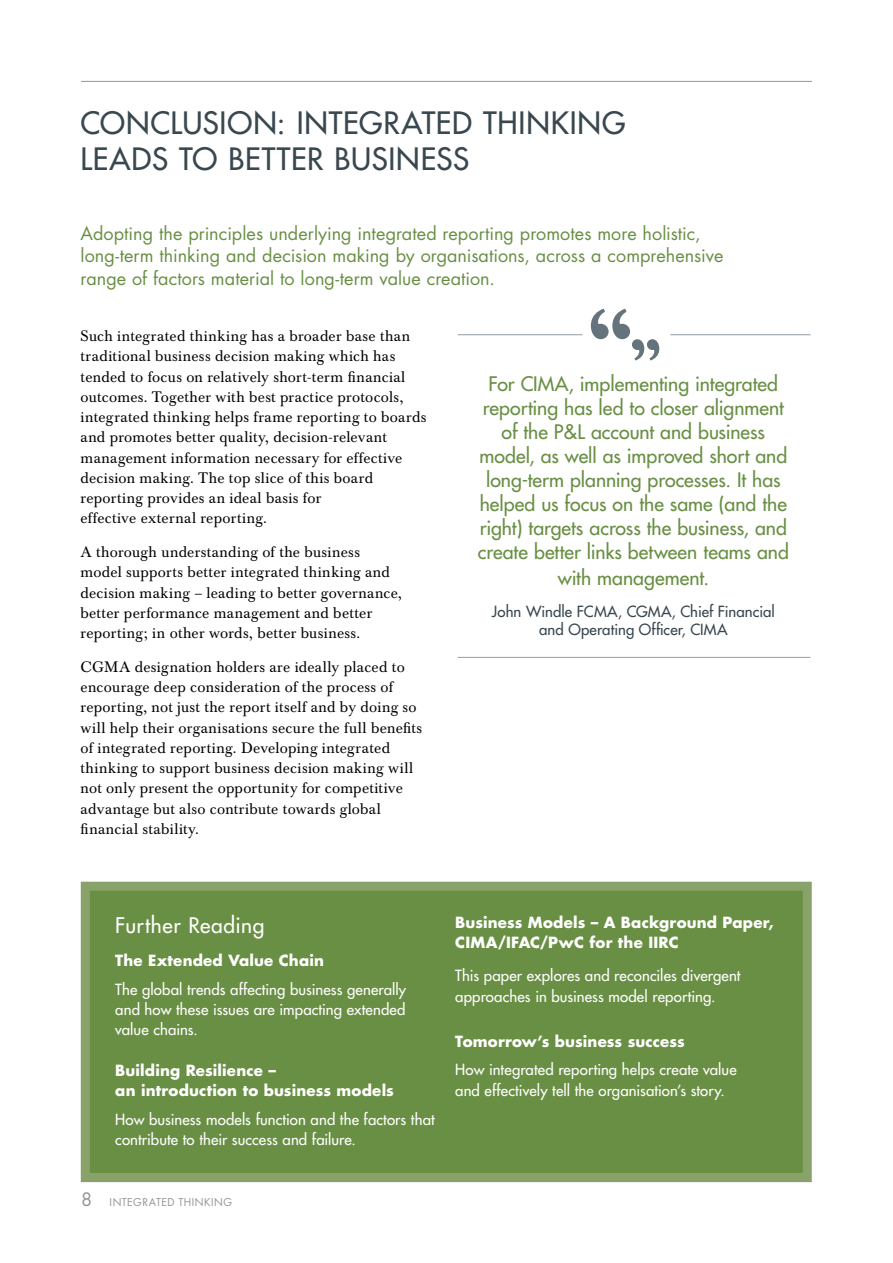
<style>
.page{position:relative;width:893px;height:1263px;background:#fff}
.page>*{position:absolute;margin:0;border:0;box-sizing:border-box;transform-origin:0 0}
.t1{font:500 85.35px "Baskerville BE";color:#65747c}
.t2{font:500 59.55px "Baskerville BE";color:#65747c}
.t3{font:500 30px "Futura Std";letter-spacing:.03em;color:#39474f}
.t4{font:21px "Futura";letter-spacing:.03em;color:#fff}
.t5{font:19.5px/24.2px "Futura";color:#688f43;text-align:center}
.t6{font:18px/22.5px "Futura Std";letter-spacing:.005em;color:#688f43}
.t7{font:15px/20.2px "Baskerville BE";letter-spacing:.02em;color:#000}
.t8{font:15px/20.2px "Futura";letter-spacing:.005em;color:#fff}
.t9{font:700 15px/20.2px "Futura";letter-spacing:.01em;color:#fff}
.t10{font:15px/18px "Futura";letter-spacing:.005em;color:#39474f;text-align:center}
.t11{font:10.5px "Futura Std";letter-spacing:.05em;color:#939598}
.s1{font-size:18px}
</style>
<div class="page">
<hr style="left:81px;top:81px;width:731px;height:1px;background:#939598">
<div style="left:85px;top:886px;width:722px;height:291px;background:#688f43"></div>
<div style="left:81px;top:882px;width:731px;height:300px;border:9px solid #89a269"></div>
<hr style="left:458px;top:334px;width:124px;height:1px;background:#909ea6">
<hr style="left:670px;top:334px;width:140px;height:1px;background:#909ea6">
<hr style="left:458px;top:657px;width:352px;height:1px;background:#909ea6">
<h3 class="t3" style="left:81px;top:104px;width:235px">CONCLUSION: INTEGRATED</h3>
<h3 class="t3" style="left:483px;top:104px;width:18px">THIN</h3>
<h3 class="t3" style="left:551px;top:104px;width:38px">KING</h3>
<h3 class="t3" style="left:81px;top:140px;width:373px">LEADS TO BETTER BUSINESS</h3>
<p class="t6" style="left:81px;top:222px;width:644px">Adopting the principles underlying integrated reporting promotes more holistic, long-term thinking and decision making by organisations, across a comprehensive range of factors material to long-term value creation.</p>
<p class="t7" style="left:81px;top:326px;width:347px">Such integrated thinking has a broader base than traditional business decision making which has tended to focus on relatively short-term financial outcomes. Together with best practice protocols, integrated thinking helps frame reporting to boards and promotes better quality, decision-relevant management information necessary for effective decision making. The top slice of this board reporting provides an ideal basis for<br>effective external reporting.</p>
<p class="t7" style="left:81px;top:542px;width:323px">A thorough understanding of the business model supports better integrated thinking and decision making – leading to better governance, better performance management and better reporting; in other words, better business.</p>
<p class="t7" style="left:81px;top:657px;width:343px">CGMA designation holders are ideally placed to encourage deep consideration of the process of reporting, not just the report itself and by doing so will help their organisations secure the full benefits of integrated reporting. Developing integrated thinking to support business decision making will not only present the opportunity for competitive advantage but also contribute towards global financial stability.</p>
<h1 class="t1" style="left:589px;top:291px;width:44px">“</h1>
<h2 class="t2" style="left:660px;top:373px;width:31px;rotate:-180deg">“</h2>
<p class="t5" style="left:478px;top:372px;width:313px">For CIMA, implementing integrated reporting has led to closer alignment of the P&amp;L account and business model, as well as improved short and long-term planning processes. It has helped us focus on the same (and the right) targets across the business, and create better links between teams and with management.</p>
<p class="t10" style="left:492px;top:603px;width:284px">John Windle FCMA, CGMA, Chief Financial and Operating Officer, CIMA</p>
<h3 class="t4" style="left:115px;top:912px;width:151px">Further Reading</h3>
<p class="t9" style="left:115px;top:949px;width:210px">The Extended Value Chain</p>
<p class="t8" style="left:115px;top:979px;width:293px;text-align:justify">The global trends affecting business generally and how these issues are impacting extended value chains.</p>
<p class="t9" style="left:115px;top:1059px;width:280px">Building Resilience –<br>an introduction to business models</p>
<p class="t8" style="left:115px;top:1109px;width:321px">How business models function and the factors that contribute to their success and failure.</p>
<p class="t11" style="left:81px;top:1195px;width:153px"><span class="s1">8</span> INTEGRATED THINKING</p>
<p class="t9" style="left:455px;top:912px;width:320px">Business Models – A Background Paper,<br>CIMA/IFAC/PwC for the IIRC</p>
<p class="t8" style="left:455px;top:966px;width:287px">This paper explores and reconciles divergent approaches in business model reporting.</p>
<p class="t9" style="left:455px;top:1030px;width:231px">Tomorrow’s business success</p>
<p class="t8" style="left:455px;top:1060px;width:283px">How integrated reporting helps create value and effectively tell the organisation’s story.</p>
</div>
